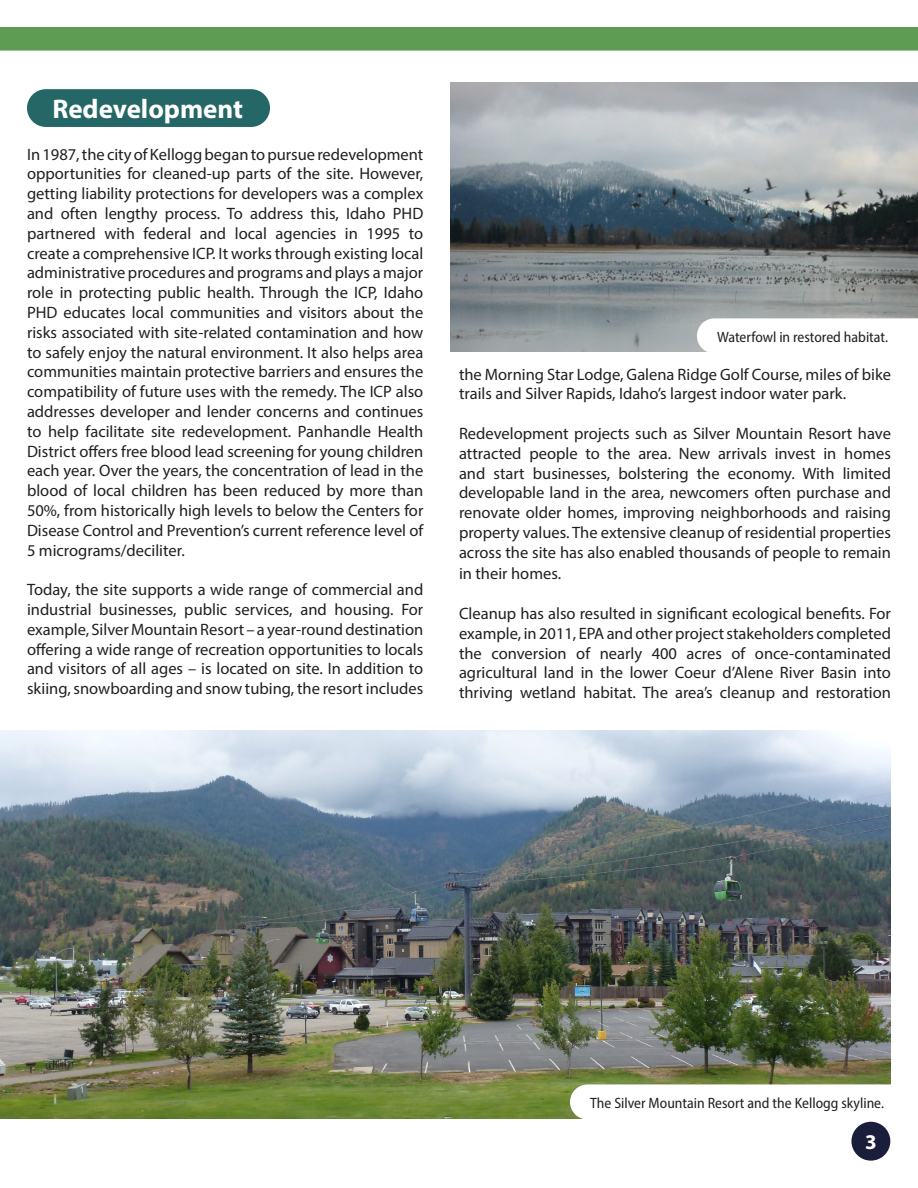
<style>
.page{position:relative;width:918px;height:1188px;background:#fff}
.page>*{position:absolute;margin:0;border:0;box-sizing:border-box;transform-origin:0 0}
.t1{font:700 27px "Myriad Pro";color:#fff}
.t2{font:700 21px "Myriad Pro";color:#fff}
.t3{font:16.5px/19.8px "Myriad Pro";color:#231f20;text-align:justify}
.t4{font:semi-condensed 15px "Myriad Pro";color:#231f20}
</style>
<div class="page">
<div style="left:851px;top:1122px;width:39px;height:39px;background:#1a1e3b;border-radius:50%"></div>
<div style="left:0;top:27px;width:918px;height:24px;background:#5e9c53"></div>
<svg style="left:0;top:1118px;width:122px;height:1px"></svg>
<div style="left:27px;top:89px;width:243px;height:38px;background:#256766;border-radius:19px"></div>
<img style="left:451px;top:82px;width:467px;height:270px">
<svg style="left:697px;top:318px;width:221px;height:34px"></svg>
<img style="left:0;top:730px;width:890px;height:388px">
<svg style="left:570px;top:1084px;width:321px;height:35px"></svg>
<p class="t1" style="left:52px;top:91px;width:192px">Redevelopment</p>
<p class="t3" style="left:27px;top:144px;width:398px">In 1987, the city of Kellogg began to pursue redevelopment opportunities for cleaned-up parts of the site. However, getting liability protections for developers was a complex and often lengthy process. To address this, Idaho PHD partnered with federal and local agencies in 1995 to create a comprehensive ICP. It works through existing local administrative procedures and programs and plays a major role in protecting public health. Through the ICP, Idaho PHD educates local communities and visitors about the risks associated with site-related contamination and how to safely enjoy the natural environment. It also helps area communities maintain protective barriers and ensures the compatibility of future uses with the remedy. The ICP also addresses developer and lender concerns and continues to help facilitate site redevelopment. Panhandle Health District offers free blood lead screening for young children each year. Over the years, the concentration of lead in the blood of local children has been reduced by more than 50%, from historically high levels to below the Centers for Disease Control and Prevention’s current reference level of 5 micrograms/deciliter.</p>
<p class="t3" style="left:27px;top:579px;width:398px">Today, the site supports a wide range of commercial and industrial businesses, public services, and housing. For example, Silver Mountain Resort – a year-round destination offering a wide range of recreation opportunities to locals and visitors of all ages – is located on site. In addition to skiing, snowboarding and snow tubing, the resort includes</p>
<p class="t4" style="left:717px;top:327px;width:172px">Waterfowl in restored habitat.</p>
<p class="t3" style="left:459px;top:364px;width:434px">the Morning Star Lodge, Galena Ridge Golf Course, miles of bike trails and Silver Rapids, Idaho’s largest indoor water park.</p>
<p class="t3" style="left:459px;top:423px;width:434px">Redevelopment projects such as Silver Mountain Resort have attracted people to the area. New arrivals invest in homes and start businesses, bolstering the economy. With limited developable land in the area, newcomers often purchase and renovate older homes, improving neighborhoods and raising property values. The extensive cleanup of residential properties across the site has also enabled thousands of people to remain</p>
<p class="t3" style="left:459px;top:564px;width:104px">in their homes.</p>
<p class="t3" style="left:459px;top:603px;width:434px">Cleanup has also resulted in significant ecological benefits. For example, in 2011, EPA and other project stakeholders completed the conversion of nearly 400 acres of once-contaminated agricultural land in the lower Coeur d’Alene River Basin into thriving wetland habitat. The area’s cleanup and restoration</p>
<p class="t4" style="left:590px;top:1093px;width:295px">The Silver Mountain Resort and the Kellogg skyline.</p>
<p class="t2" style="left:865px;top:1128px;width:13px">3</p>
</div>
